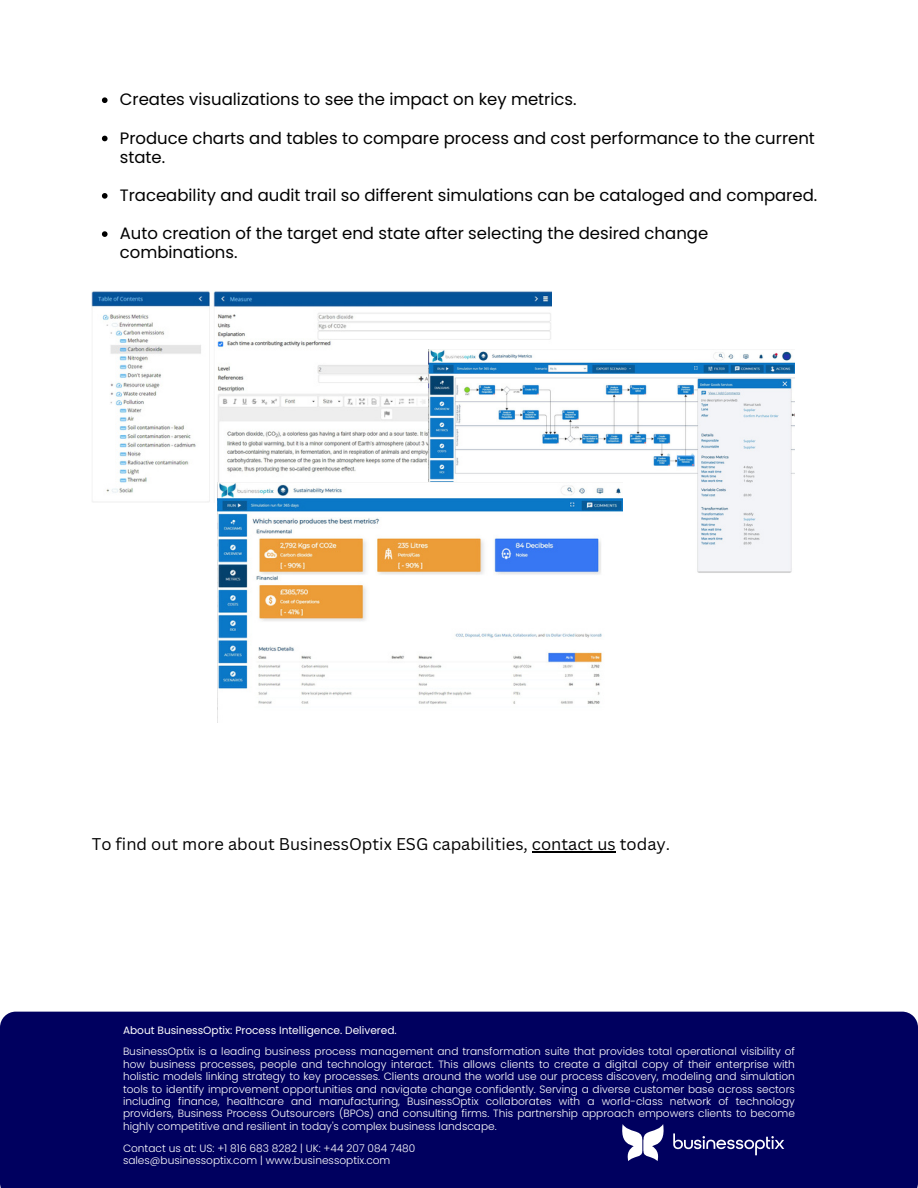
<style>
.page{position:relative;width:918px;height:1188px;background:#fff}
.page>*{position:absolute;margin:0;border:0;box-sizing:border-box;transform-origin:0 0}
.t1{font:16.5px/19.2px "Poppins";color:#000}
.t2{font:16.5px "Canva Sans";color:#000}
.t3{font:300 10.65px/12.3px "Poppins";color:#fff;text-align:justify}
.t4{font:10.65px "Poppins";color:#fff}
</style>
<div class="page">
<div style="left:0;top:1012px;width:918px;height:176px;background:#00005f"></div>
<svg style="left:619px;top:1124px;width:48px;height:37px"></svg>
<svg style="left:673px;top:1133px;width:111px;height:22px;background:#33337f"></svg>
<img style="left:92px;top:291px;width:460px;height:212px">
<img style="left:428px;top:349px;width:367px;height:224px">
<img style="left:218px;top:482px;width:405px;height:222px">
<svg style="left:102px;top:97px;width:6px;height:6px"></svg>
<svg style="left:102px;top:136px;width:6px;height:5px"></svg>
<svg style="left:102px;top:193px;width:6px;height:6px"></svg>
<svg style="left:102px;top:231px;width:6px;height:6px"></svg>
<hr style="left:532px;top:852px;width:84px;height:1px;background:#000">
<p class="t1" style="left:120px;top:90px;width:458px">Creates visualizations to see the impact on key metrics.</p>
<p class="t1" style="left:120px;top:128px;width:697px">Produce charts and tables to compare process and cost performance to the current state.</p>
<p class="t1" style="left:120px;top:186px;width:699px">Traceability and audit trail so different simulations can be cataloged and compared.</p>
<p class="t1" style="left:120px;top:224px;width:590px">Auto creation of the target end state after selecting the desired change combinations.</p>
<p class="t2" style="left:92px;top:833px;width:580px">To find out more about BusinessOptix ESG capabilities, contact us today.</p>
<p class="t4" style="left:123px;top:1022px;width:275px">About BusinessOptix: Process Intelligence. Delivered.</p>
<p class="t3" style="left:123px;top:1046px;width:673px">BusinessOptix is a leading business process management and transformation suite that provides total operational visibility of how business processes, people and technology interact. This allows clients to create a digital copy of their enterprise with holistic models linking strategy to key processes. Clients around the world use our process discovery, modeling and simulation tools to identify improvement opportunities and navigate change confidently. Serving a diverse customer base across sectors including finance, healthcare and manufacturing, BusinessOptix collaborates with a world-class network of technology providers, Business Process Outsourcers (BPOs) and consulting firms. This partnership approach empowers clients to become highly competitive and resilient in today's complex business landscape.</p>
<p class="t3" style="left:123px;top:1142px;width:294px">Contact us at: US: +1 816 683 8282 | UK: +44 207 084 7480</p>
<p class="t3" style="left:123px;top:1154px;width:269px">sales@businessoptix.com | www.businessoptix.com</p>
</div>
